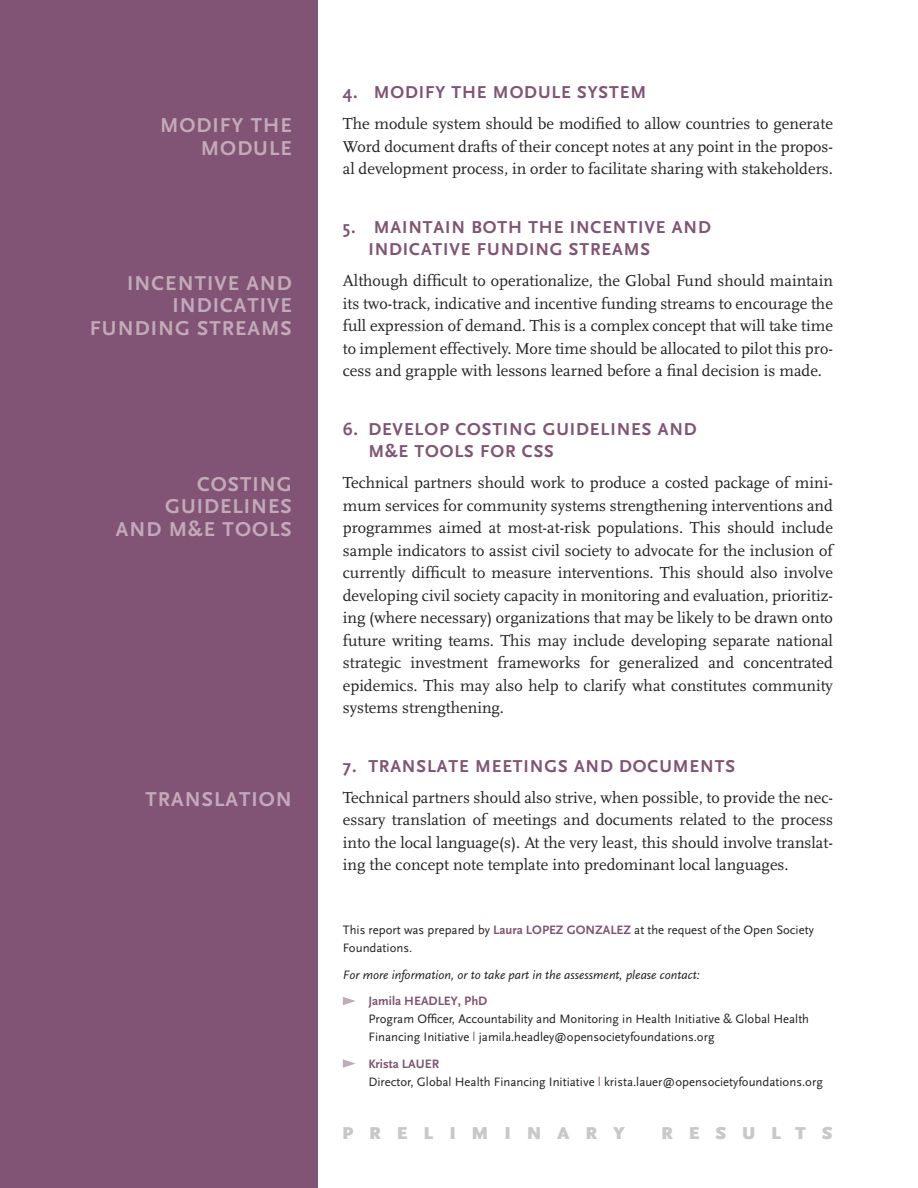
<style>
.page{position:relative;width:918px;height:1188px;background:#fff}
.page>*{position:absolute;margin:0;border:0;box-sizing:border-box;transform-origin:0 0}
.t1{font:700 21px/22.5px "Scala Sans";letter-spacing:.05em;color:#c2aab8;text-align:right}
.t2{font:700 18px/22.5px "Scala Sans";letter-spacing:.05em;color:#815374}
.t3{font:900 18px "Scala Sans";letter-spacing:.88em;color:#c7c8ca}
.t4{font:16.5px/22.5px "Scala";color:#231f20;text-align:justify}
.t5{font:12.75px/18px "Scala Sans";color:#231f20}
.t6{font:italic 12.75px "Scala Sans";color:#231f20}
.t7{font:700 12.75px "Scala Sans";color:#815374}
.s1{font-weight:700;color:#815374}
.s2{color:#815374}
</style>
<div class="page">
<div style="left:0;top:0;width:317px;height:1188px;background:#815374"></div>
<svg style="left:343px;top:997px;width:12px;height:8px"></svg>
<svg style="left:343px;top:1059px;width:13px;height:9px"></svg>
<p class="t1" style="left:160px;top:115px;width:133px">MODIFY THE<br>MODULE</p>
<p class="t1" style="left:90px;top:272px;width:203px">INCENTIVE AND<br>INDICATIVE<br>FUNDING STREAMS</p>
<p class="t1" style="left:116px;top:473px;width:177px">COSTING<br>GUIDELINES<br>AND M&amp;E TOOLS</p>
<p class="t1" style="left:146px;top:789px;width:148px">TRANSLATION</p>
<p class="t2" style="left:343px;top:82px;width:305px">4. MODIFY THE MODULE SYSTEM</p>
<p class="t4" style="left:343px;top:113px;width:492px">The module system should be modified to allow countries to generate Word document drafts of their concept notes at any point in the propos&shy;al development process, in order to facilitate sharing with stakeholders.</p>
<p class="t2" style="left:368px;top:216px;width:344px;text-indent:-26px">5. MAINTAIN BOTH THE INCENTIVE AND<br>INDICATIVE FUNDING STREAMS</p>
<p class="t4" style="left:343px;top:270px;width:492px">Although difficult to operationalize, the Global Fund should maintain its two-track, indicative and incentive funding streams to encourage the full expression of demand. This is a complex concept that will take time to implement effectively. More time should be allocated to pilot this pro&shy;cess and grapple with lessons learned before a final decision is made.</p>
<p class="t2" style="left:368px;top:418px;width:330px;text-indent:-26px">6. DEVELOP COSTING GUIDELINES AND<br>M&amp;E TOOLS FOR CSS</p>
<p class="t4" style="left:343px;top:472px;width:492px">Technical partners should work to produce a costed package of mini&shy;mum services for community systems strengthening interventions and programmes aimed at most-at-risk populations. This should include sample indicators to assist civil society to advocate for the inclusion of currently difficult to measure interventions. This should also involve developing civil society capacity in monitoring and evaluation, prioritiz&shy;ing (where necessary) organizations that may be likely to be drawn onto future writing teams. This may include developing separate national strategic investment frameworks for generalized and concentrated epidemics. This may also help to clarify what constitutes community systems strengthening.</p>
<p class="t2" style="left:343px;top:755px;width:394px">7. TRANSLATE MEETINGS AND DOCUMENTS</p>
<p class="t4" style="left:343px;top:786px;width:492px">Technical partners should also strive, when possible, to provide the nec&shy;essary translation of meetings and documents related to the process into the local language(s). At the very least, this should involve translat&shy;ing the concept note template into predominant local languages.</p>
<p class="t5" style="left:343px;top:921px;width:472px">This report was prepared by <span class="s1">Laura LOPEZ GONZALEZ</span> at the request of the Open Society<br>Foundations.</p>
<p class="t6" style="left:343px;top:968px;width:359px">For more information, or to take part in the assessment, please contact:</p>
<p class="t7" style="left:368px;top:994px;width:120px">Jamila HEADLEY, PhD</p>
<p class="t5" style="left:368px;top:1010px;width:442px">Program Officer, Accountability and Monitoring in Health Initiative &amp; Global Health<br>Financing Initiative <span class="s2">l</span> jamila.headley@opensocietyfoundations.org</p>
<p class="t5" style="left:368px;top:1055px;width:456px"><span class="s1">Krista LAUER<br></span>Director, Global Health Financing Initiative <span class="s2">l</span> krista.lauer@opensocietyfoundations.org</p>
<p class="t3" style="left:342px;top:1124px;width:285px">PRELIMINARY</p>
<p class="t3" style="left:661px;top:1124px;width:173px">RESULTS</p>
</div>
